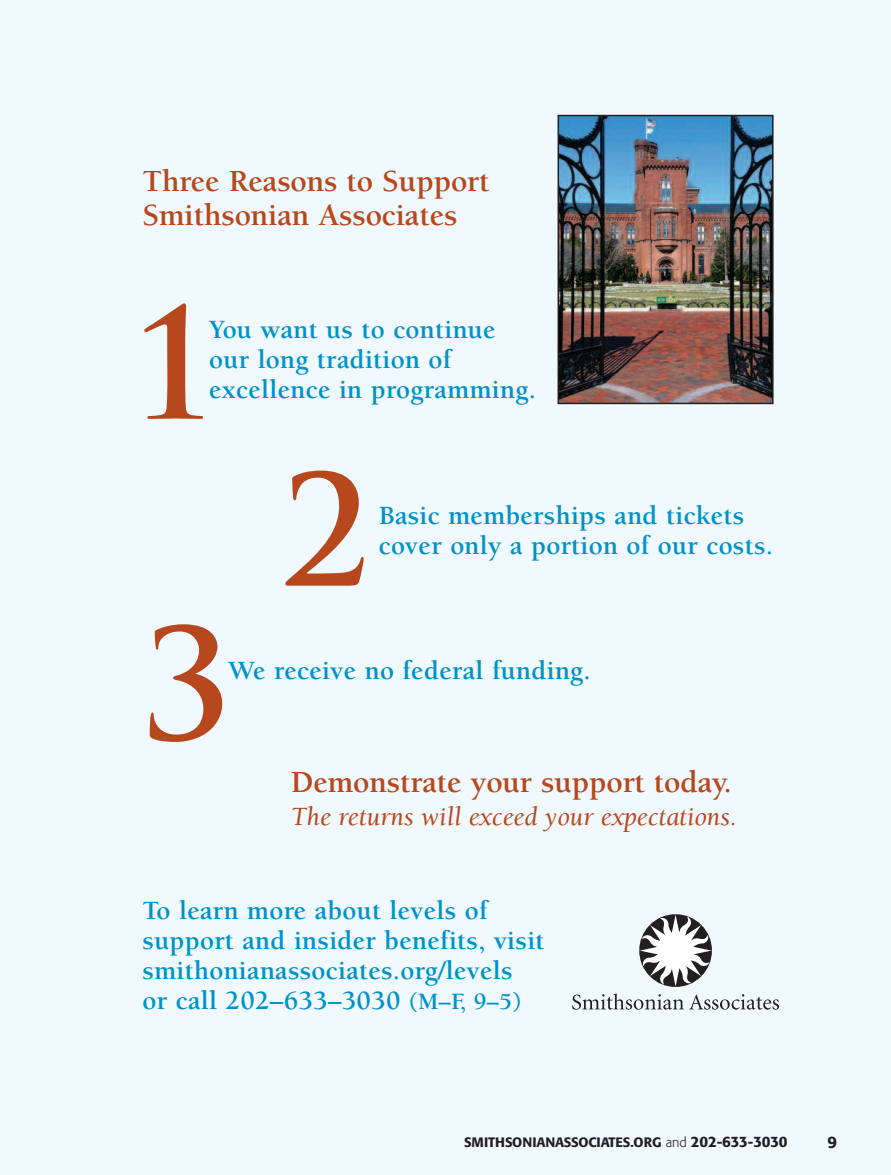
<style>
.page{position:relative;width:891px;height:1175px;background:#fff}
.page>*{position:absolute;margin:0;border:0;box-sizing:border-box;transform-origin:0 0}
.t1{font:700 150px "Trajan Pro";color:#b7481d}
.t2{font:700 31.5px/34.5px "Berkeley";letter-spacing:-.005em;color:#b7481d}
.t3{font:700 27px/30px "Berkeley";letter-spacing:.01em;color:#0092c8}
.t4{font:italic 27px "Berkeley";letter-spacing:-.005em;color:#b7481d}
.t5{font:500 16.5px "Formata";color:#231f20}
.t6{font:500 13.5px "Formata";letter-spacing:-.005em;color:#231f20}
.s1{font-size:24px}
.s2{font-weight:300}
.s3{font-size:15px}
</style>
<div class="page">
<div style="left:0;top:0;width:891px;height:1174px;background:#f0f9fd"></div>
<img style="left:561px;top:118px;width:210px;height:283px">
<div style="left:558px;top:115px;width:216px;height:289px;border:2px solid #231f20"></div>
<svg style="left:572px;top:914px;width:207px;height:95px"></svg>
<p class="t2" style="left:142px;top:166px;width:349px">Three Reasons to Support<br>Smithsonian Associates</p>
<h1 class="t1" style="left:129px;top:279px;width:91px">1</h1>
<p class="t3" style="left:209px;top:317px;width:328px">You want us to continue our long tradition of excellence in programming.</p>
<h1 class="t1" style="left:279px;top:446px;width:91px">2</h1>
<p class="t3" style="left:379px;top:502px;width:396px">Basic memberships and tickets cover only a portion of our costs.</p>
<h1 class="t1" style="left:141px;top:600px;width:91px">3</h1>
<p class="t3" style="left:228px;top:658px;width:364px">We receive no federal funding.</p>
<p class="t2" style="left:291px;top:767px;width:443px">Demonstrate your support today.</p>
<p class="t4" style="left:291px;top:806px;width:448px">The returns will exceed your expectations.</p>
<p class="t3" style="left:143px;top:897px;width:404px">To learn more about levels of support and insider benefits, visit smithonianassociates.org/levels<br>or call 202–633–3030 <span class="s1">(M–F, 9–5)</span></p>
<p class="t6" style="left:464px;top:1136px;width:325px">SMITHSONIANASSOCIATES.ORG <span class="s2">and</span> <span class="s3">202-633-3030</span></p>
<p class="t5" style="left:827px;top:1134px;width:11px">9</p>
</div>
